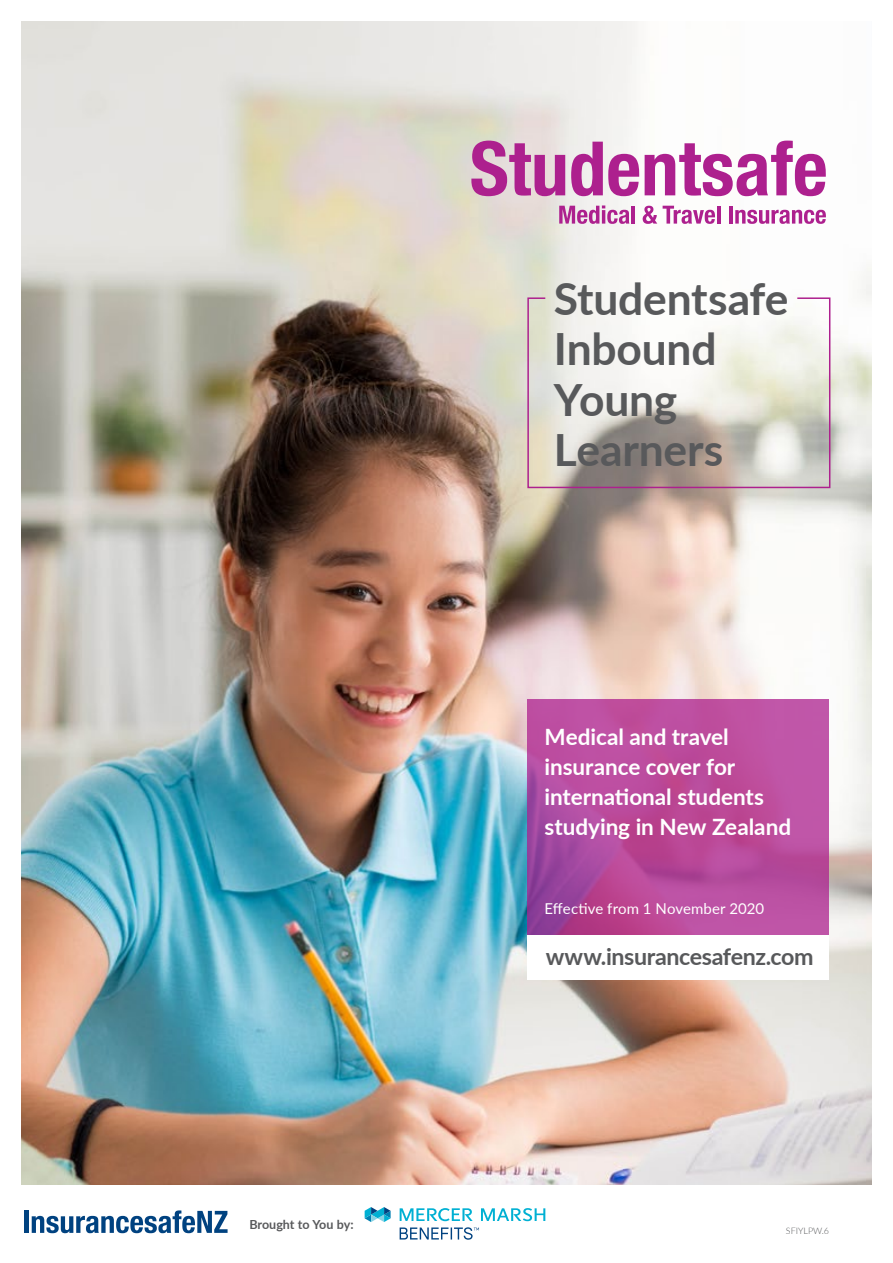
<style>
.page{position:relative;width:893px;height:1263px;background:#fff}
.page>*{position:absolute;margin:0;border:0;box-sizing:border-box;transform-origin:0 0}
.t1{font:700 44.4px/50.1px "Lato";letter-spacing:-.005em;color:#58595b}
.t2{font:700 23.25px "Lato";letter-spacing:-.015em;color:#58595b}
.t3{font:700 22.5px/30px "Lato";color:#fff}
.t4{font:15px "Lato";letter-spacing:.005em;color:#fff}
.t5{font:700 12.6px "Lato";letter-spacing:-.005em;color:#58595b}
.t6{font:300 9px "Lato";color:#58595b}
</style>
<div class="page">
<img style="left:21px;top:21px;width:851px;height:1163px">
<svg style="left:471px;top:141px;width:94px;height:55px"></svg>
<svg style="left:571px;top:142px;width:68px;height:54px"></svg>
<svg style="left:645px;top:141px;width:181px;height:55px"></svg>
<svg style="left:559px;top:205px;width:70px;height:19px"></svg>
<hr style="left:632px;top:206px;width:3px;height:18px;background:#ad208e">
<svg style="left:643px;top:206px;width:14px;height:18px"></svg>
<svg style="left:663px;top:206px;width:52px;height:18px"></svg>
<hr style="left:717px;top:206px;width:3px;height:18px;background:#ad208e">
<hr style="left:729px;top:206px;width:4px;height:18px;background:#ad208e">
<svg style="left:735px;top:210px;width:91px;height:14px"></svg>
<svg style="left:527px;top:699px;width:302px;height:236px;fill:#bc4d9f"></svg>
<div style="left:527px;top:935px;width:302px;height:45px;background:#fff"></div>
<svg style="left:527px;top:297px;width:304px;height:192px"></svg>
<div style="left:24px;top:1211px;width:5px;height:22px;background:#004280"></div>
<svg style="left:32px;top:1210px;width:196px;height:23px"></svg>
<svg style="left:365px;top:1207px;width:26px;height:15px"></svg>
<svg style="left:481px;top:1208px;width:64px;height:13px"></svg>
<svg style="left:400px;top:1208px;width:73px;height:13px"></svg>
<svg style="left:400px;top:1227px;width:79px;height:13px"></svg>
<p class="t5" style="left:249px;top:1215px;width:106px">Brought to You by:</p>
<h1 class="t1" style="left:554px;top:272px;width:236px">Studentsafe<br>Inbound<br>Young<br>Learners</h1>
<p class="t3" style="left:544px;top:721px;width:248px">Medical and travel insurance cover for international students studying in New Zealand</p>
<p class="t4" style="left:544px;top:898px;width:221px">Effective from 1 November 2020</p>
<p class="t2" style="left:546px;top:940px;width:269px">www.insurancesafenz.com</p>
<p class="t6" style="left:786px;top:1224px;width:45px">SFIYLPW.6</p>
</div>
